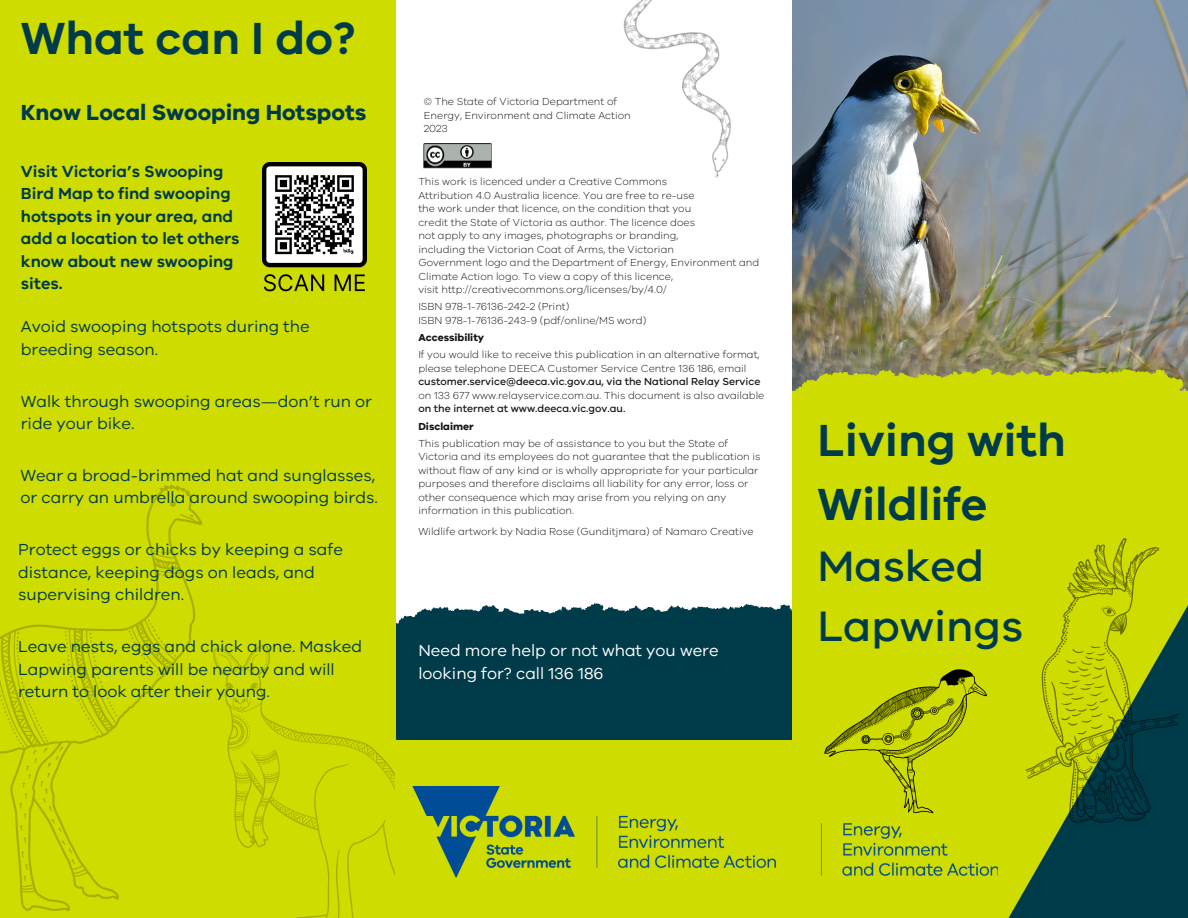
<style>
.page{position:relative;width:1188px;height:918px;background:#fff}
.page>*{position:absolute;margin:0;border:0;box-sizing:border-box;transform-origin:0 0}
.t1{font:600 46.5px/64.2px "VIC";color:#003b49}
.t2{font:500 43.95px/60.8px "VIC";color:#003b49}
.t3{font:700 22.5px "VIC";color:#003b49}
.t4{font:16.5px/22.5px "VIC";color:#003b49}
.t5{font:600 16.5px/22.5px "VIC";color:#003b49}
.t6{font:16.5px/22.5px "VIC";color:#fff}
.t7{font:300 10.5px/13.5px "VIC";color:#171615}
.t8{font:500 10.5px "VIC";color:#171615}
.t9{font:700 10.5px "VIC";color:#171615}
</style>
<div class="page">
<div style="left:494px;top:603px;width:298px;height:137px;background:#003b49"></div>
<img style="left:793px;top:0;width:395px;height:368px">
<svg style="left:792px;top:368px;width:396px;height:24px;background:#b9c31a"></svg>
<div style="left:792px;top:392px;width:396px;height:526px;background:#cedc00"></div>
<svg style="left:1008px;top:840px;width:180px;height:78px;background:#1b503f"></svg>
<img style="left:1025px;top:538px;width:163px;height:302px">
<img style="left:821px;top:861px;width:177px;height:15px">
<div style="left:0;top:0;width:396px;height:580px;background:#cedc00"></div>
<img style="left:623px;top:0;width:185px;height:200px">
<img style="left:0;top:437px;width:236px;height:481px">
<img style="left:424px;top:144px;width:67px;height:24px">
<img style="left:213px;top:580px;width:281px;height:338px">
<div style="left:396px;top:740px;width:412px;height:178px;background:#cedc00"></div>
<img style="left:413px;top:786px;width:362px;height:91px">
<img style="left:821px;top:669px;width:166px;height:192px">
<img style="left:262px;top:163px;width:105px;height:135px">
<p class="t1" style="left:21px;top:7px;width:337px">What can I do?</p>
<h5 class="t3" style="left:21px;top:98px;width:347px">Know Local Swooping Hotspots</h5>
<p class="t5" style="left:21px;top:160px;width:220px">Visit Victoria’s Swooping<br>Bird Map to find swooping hotspots in your area, and add a location to let others know about new swooping sites.</p>
<h1 class="t4" style="left:21px;top:316px;width:290px">Avoid swooping hotspots during the breeding season.</h1>
<p class="t4" style="left:21px;top:390px;width:353px">Walk through swooping areas—don’t run or ride your bike.</p>
<p class="t4" style="left:20px;top:464px;width:359px">Wear a broad-brimmed hat and sunglasses, or carry an umbrella around swooping birds.</p>
<p class="t4" style="left:18px;top:539px;width:326px">Protect eggs or chicks by keeping a safe distance, keeping dogs on leads, and supervising children.</p>
<h1 class="t4" style="left:18px;top:636px;width:346px">Leave nests, eggs and chick alone. Masked<br>Lapwing parents will be nearby and will return to look after their young.</h1>
<p class="t7" style="left:424px;top:95px;width:208px">© The State of Victoria Department of<br>Energy, Environment and Climate Action<br>2023</p>
<h4 class="t7" style="left:418px;top:175px;width:250px">This work is licenced under a Creative Commons</h4>
<p class="t7" style="left:418px;top:188px;width:278px">Attribution 4.0 Australia licence. You are free to re-use</p>
<p class="t7" style="left:418px;top:202px;width:274px">the work under that licence, on the condition that you</p>
<p class="t7" style="left:418px;top:215px;width:278px">credit the State of Victoria as author. The licence does</p>
<p class="t7" style="left:418px;top:229px;width:262px">not apply to any images, photographs or branding,</p>
<p class="t7" style="left:418px;top:242px;width:257px">including the Victorian Coat of Arms, the Victorian</p>
<p class="t7" style="left:418px;top:256px;width:343px">Government logo and the Department of Energy, Environment and<br>Climate Action logo. To view a copy of this licence,</p>
<p class="t7" style="left:418px;top:283px;width:250px">visit http://creativecommons.org/licenses/by/4.0/</p>
<p class="t7" style="left:418px;top:300px;width:153px">ISBN 978-1-76136-242-2 (Print)</p>
<p class="t7" style="left:418px;top:314px;width:230px">ISBN 978-1-76136-243-9 (pdf/online/MS word)</p>
<p class="t9" style="left:418px;top:331px;width:67px">Accessibility</p>
<p class="t7" style="left:418px;top:348px;width:343px">If you would like to receive this publication in an alternative format,</p>
<p class="t7" style="left:418px;top:362px;width:330px">please telephone DEECA Customer Service Centre 136 186, email</p>
<p class="t8" style="left:418px;top:375px;width:344px">customer.service@deeca.vic.gov.au, via the National Relay Service</p>
<p class="t7" style="left:418px;top:389px;width:348px">on 133 677 www.relayservice.com.au. This document is also available</p>
<h5 class="t8" style="left:418px;top:402px;width:209px">on the internet at www.deeca.vic.gov.au.</h5>
<p class="t9" style="left:418px;top:419px;width:57px">Disclaimer</p>
<p class="t7" style="left:418px;top:437px;width:344px">This publication may be of assistance to you but the State of Victoria and its employees do not guarantee that the publication is without flaw of any kind or is wholly appropriate for your particular purposes and therefore disclaims all liability for any error, loss or other consequence which may arise from you relying on any information in this publication.</p>
<p class="t7" style="left:418px;top:525px;width:337px">Wildlife artwork by Nadia Rose (Gunditjmara) of Namaro Creative</p>
<h4 class="t6" style="left:418px;top:640px;width:302px">Need more help or not what you were looking for? call 136 186</h4>
<p class="t1" style="left:817px;top:408px;width:250px">Living with<br>Wildlife</p>
<h4 class="t2" style="left:817px;top:536px;width:207px">Masked<br>Lapwings</h4>
</div>
